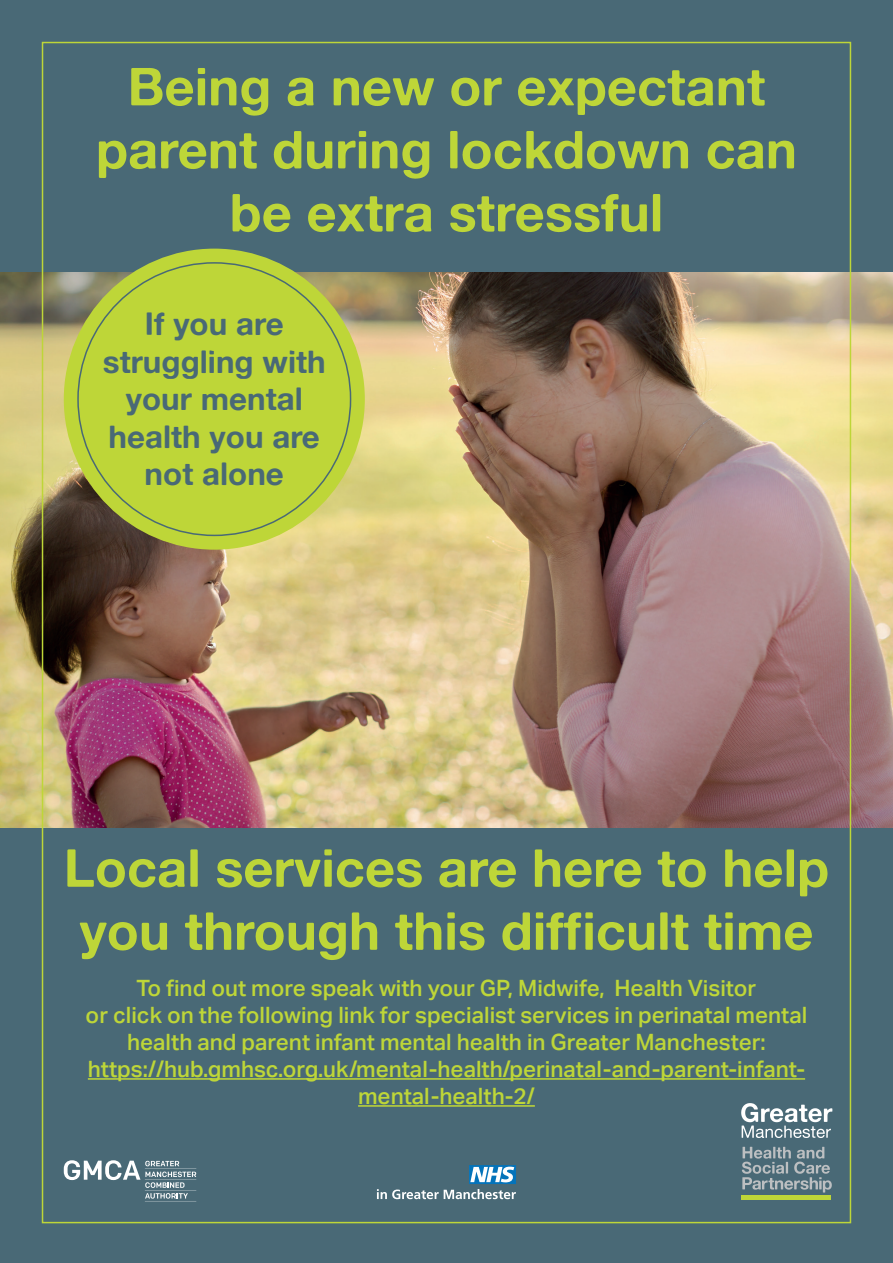
<style>
.page{position:relative;width:893px;height:1263px;background:#496976}
.page>*{position:absolute;margin:0;border:0;box-sizing:border-box;transform-origin:0 0}
.t1{font:52.5px/63px "Alte Haas Grotesk Bold";color:#bed638;text-align:center}
.t2{font:31.35px/37.7px "Alte Haas Grotesk Bold";color:#496976;text-align:center}
.t3{font:500 22.5px/27px "Aktiv Grotesk";color:#bed638;text-align:center}
</style>
<div class="page">
<hr style="left:88px;top:1078px;width:717px;height:2px;background:#bed638">
<hr style="left:358px;top:1105px;width:177px;height:2px;background:#bed638">
<img style="left:0;top:272px;width:893px;height:555px">
<hr style="left:741px;top:1195px;width:89px;height:4px;background:#bed638">
<svg style="left:742px;top:1147px;width:90px;height:45px"></svg>
<svg style="left:741px;top:1103px;width:91px;height:35px"></svg>
<div style="left:64px;top:249px;width:301px;height:301px;background:#bed638;border-radius:50%"></div>
<hr style="left:145px;top:1201px;width:51px;height:1px;background:#fff">
<svg style="left:64px;top:1160px;width:132px;height:38px"></svg>
<svg style="left:377px;top:1165px;width:139px;height:34px"></svg>
<h1 class="t1" style="left:96px;top:54px;width:702px">Being a new or expectant parent during lockdown can be extra stressful</h1>
<h2 class="t2" style="left:103px;top:304px;width:224px">If you are struggling with your mental health you are not alone</h2>
<h1 class="t1" style="left:64px;top:835px;width:767px">Local services are here to help you through this difficult time</h1>
<p class="t3" style="left:86px;top:974px;width:723px">To find out more speak with your GP, Midwife, Health Visitor<br>or click on the following link for specialist services in perinatal mental health and parent infant mental health in Greater Manchester: https://hub.gmhsc.org.uk/mental-health/perinatal-and-parent-infant&shy;mental-health-2/</p>
</div>
